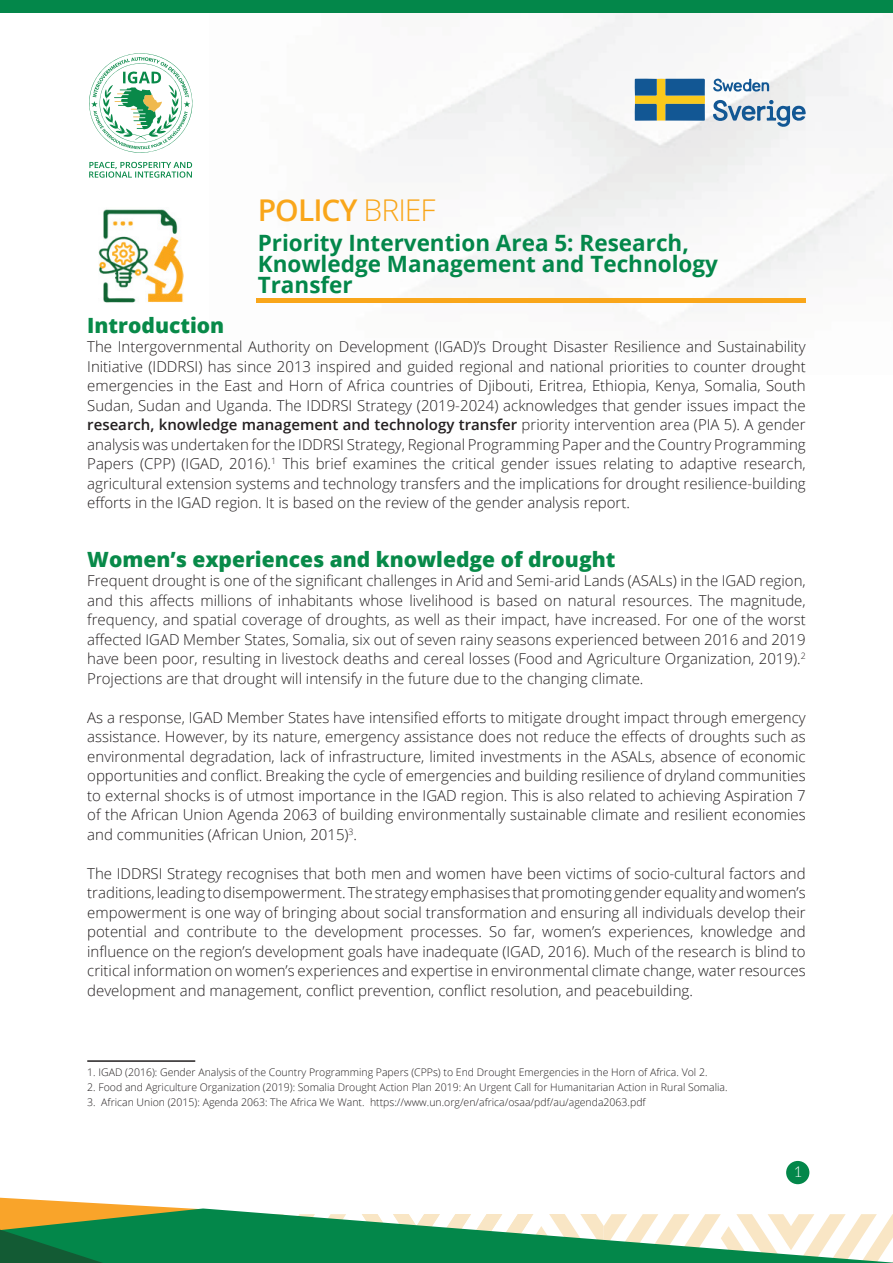
<style>
.page{position:relative;width:893px;height:1263px;background:#fff}
.page>*{position:absolute;margin:0;border:0;box-sizing:border-box;transform-origin:0 0}
.t1{font:600 30px "Open Sans";letter-spacing:-.03em;color:#f9a61a}
.t2{font:700 22.5px/21px "Open Sans";color:#03874a}
.t3{font:800 21px "Open Sans";color:#088a49}
.t4{font:300 15px/19.5px "Open Sans";color:#231f20;text-align:justify}
.t5{font:300 15px "Lato";color:#fff}
.t6{font:300 10.5px "Open Sans";color:#231f20}
.s1{font-weight:300}
.s2{font-weight:600}
</style>
<div class="page">
<div style="left:786px;top:1161px;width:23px;height:23px;background:#03874a;border-radius:50%"></div>
<img style="left:256px;top:13px;width:637px;height:299px">
<hr style="left:87px;top:1060px;width:108px;height:2px;background:#231f20">
<div style="left:0;top:0;width:893px;height:13px;background:#03874a"></div>
<svg style="left:0;top:1198px;width:893px;height:65px"></svg>
<img style="left:98px;top:209px;width:86px;height:94px">
<svg style="left:89px;top:53px;width:104px;height:100px"></svg>
<svg style="left:89px;top:162px;width:103px;height:16px"></svg>
<svg style="left:635px;top:79px;width:70px;height:42px;background:#597a74"></svg>
<svg style="left:713px;top:78px;width:56px;height:14px"></svg>
<svg style="left:712px;top:100px;width:94px;height:27px;background:#a6bcd0"></svg>
<hr style="left:256px;top:299px;width:550px;height:4px;background:#f9a61a">
<p class="t1" style="left:258px;top:189px;width:179px">POLICY <span class="s1">BRIEF</span></p>
<p class="t2" style="left:258px;top:232px;width:462px">Priority Intervention Area 5: Research,<br>Knowledge Management and Technology<br>Transfer</p>
<p class="t3" style="left:87px;top:309px;width:139px">Introduction</p>
<p class="t4" style="left:87px;top:337px;width:720px">The Intergovernmental Authority on Development (IGAD)’s Drought Disaster Resilience and Sustainability Initiative (IDDRSI) has since 2013 inspired and guided regional and national priorities to counter drought emergencies in the East and Horn of Africa countries of Djibouti, Eritrea, Ethiopia, Kenya, Somalia, South Sudan, Sudan and Uganda. The IDDRSI Strategy (2019-2024) acknowledges that gender issues impact the <span class="s2">research, knowledge management and technology transfer</span> priority intervention area (PIA 5). A gender analysis was undertaken for the IDDRSI Strategy, Regional Programming Paper and the Country Programming Papers (CPP) (IGAD, 2016).<sup>1</sup> This brief examines the critical gender issues relating to adaptive research, agricultural extension systems and technology transfers and the implications for drought resilience-building efforts in the IGAD region. It is based on the review of the gender analysis report.</p>
<p class="t3" style="left:87px;top:543px;width:530px">Women’s experiences and knowledge of drought</p>
<p class="t4" style="left:87px;top:571px;width:720px">Frequent drought is one of the significant challenges in Arid and Semi-arid Lands (ASALs) in the IGAD region, and this affects millions of inhabitants whose livelihood is based on natural resources. The magnitude, frequency, and spatial coverage of droughts, as well as their impact, have increased. For one of the worst affected IGAD Member States, Somalia, six out of seven rainy seasons experienced between 2016 and 2019 have been poor, resulting in livestock deaths and cereal losses (Food and Agriculture Organization, 2019).<sup>2<br></sup>Projections are that drought will intensify in the future due to the changing climate.</p>
<p class="t4" style="left:87px;top:707px;width:720px">As a response, IGAD Member States have intensified efforts to mitigate drought impact through emergency assistance. However, by its nature, emergency assistance does not reduce the effects of droughts such as environmental degradation, lack of infrastructure, limited investments in the ASALs, absence of economic opportunities and conflict. Breaking the cycle of emergencies and building resilience of dryland communities to external shocks is of utmost importance in the IGAD region. This is also related to achieving Aspiration 7 of the African Union Agenda 2063 of building environmentally sustainable climate and resilient economies and communities (African Union, 2015)<sup>3</sup>.</p>
<p class="t4" style="left:87px;top:863px;width:720px">The IDDRSI Strategy recognises that both men and women have been victims of socio-cultural factors and traditions, leading to disempowerment. The strategy emphasises that promoting gender equality and women’s empowerment is one way of bringing about social transformation and ensuring all individuals develop their potential and contribute to the development processes. So far, women’s experiences, knowledge and influence on the region’s development goals have inadequate (IGAD, 2016). Much of the research is blind to critical information on women’s experiences and expertise in environmental climate change, water resources development and management, conflict prevention, conflict resolution, and peacebuilding.</p>
<p class="t6" style="left:87px;top:1065px;width:622px">1. IGAD (2016): Gender Analysis of the Country Programming Papers (CPPs) to End Drought Emergencies in the Horn of Africa. Vol 2.</p>
<p class="t6" style="left:87px;top:1080px;width:642px">2. Food and Agriculture Organization (2019): Somalia Drought Action Plan 2019: An Urgent Call for Humanitarian Action in Rural Somalia.</p>
<p class="t6" style="left:87px;top:1095px;width:560px">3. African Union (2015): Agenda 2063: The Africa We Want. https://www.un.org/en/africa/osaa/pdf/au/agenda2063.pdf</p>
<p class="t5" style="left:793px;top:1164px;width:10px">1</p>
</div>
